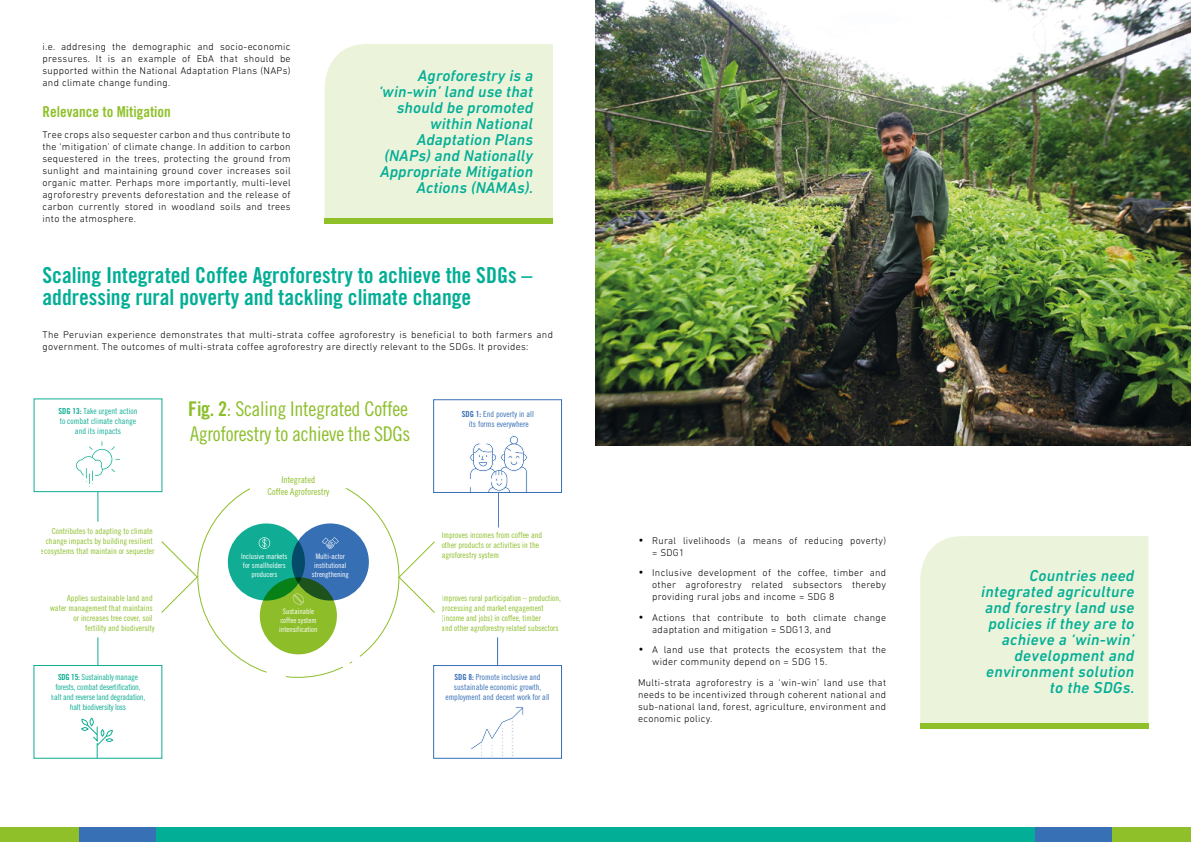
<style>
.page{position:relative;width:1191px;height:842px;background:#fff}
.page>*{position:absolute;margin:0;border:0;box-sizing:border-box;transform-origin:0 0}
.t1{font:22px/22px "Trade Gothic LT Std Bd Cn 20";color:#02ae95}
.t2{font:20.2px/24.3px "Trade Gothic Cond Eighteen";letter-spacing:-.015em;color:#8dbe2a}
.t3{font:italic 500 16px/16px "DIN Next LT Pro";letter-spacing:.01em;color:#02ae95;text-align:right}
.t4{font:15px "Trade Gothic LT Std Bd Cn 20";color:#8fc029}
.t5{font:300 10px/12px "DIN Next LT Pro";letter-spacing:.03em;color:#000;text-align:justify}
.t6{font:9.4px/11.3px "Trade Gothic Cond Eighteen";color:#8dbe2a;text-align:center}
.t7{font:8.4px/10.1px "Trade Gothic Cond Eighteen";color:#8dbe2a}
.t8{font:8.4px/10.1px "Trade Gothic Cond Eighteen";color:#376fb5;text-align:center}
.t9{font:8.4px/10.1px "Trade Gothic Cond Eighteen";letter-spacing:-.025em;color:#10ad94;text-align:center}
.t10{font:8.4px/10.1px "Trade Gothic Cond Eighteen";color:#10ad94;text-align:center}
.t11{font:7.5px/9px "Trade Gothic Cond Eighteen";color:#fff;text-align:center}
.s1{font-family:"Trade Gothic Bold Cond Twenty"}
.s2{font-family:"Swiss 721 BT";font-weight:500}
</style>
<div class="page">
<div style="left:0;top:828px;width:1191px;height:14px;background:#02ae95"></div>
<div style="left:1111px;top:828px;width:80px;height:14px;background:#8fc029"></div>
<div style="left:0;top:828px;width:79px;height:14px;background:#8fc029"></div>
<div style="left:1034px;top:828px;width:77px;height:14px;background:#3870b6"></div>
<div style="left:79px;top:828px;width:77px;height:14px;background:#3870b6"></div>
<img style="left:595px;top:0;width:596px;height:445px">
<div style="left:325px;top:44px;width:228px;height:174px;background:#ebf3db"></div>
<div style="left:325px;top:218px;width:228px;height:6px;background:#8fc029"></div>
<div style="left:920px;top:536px;width:228px;height:187px;background:#ebf3db"></div>
<div style="left:920px;top:723px;width:228px;height:6px;background:#8fc029"></div>
<svg style="left:285px;top:673px;width:44px;height:5px"></svg>
<svg style="left:198px;top:487px;width:200px;height:186px"></svg>
<div style="left:260px;top:577px;width:77px;height:77px;background:#8dbe2a;border-radius:50%"></div>
<svg style="left:293px;top:593px;width:11px;height:12px"></svg>
<div style="left:228px;top:523px;width:77px;height:77px;background:#10ad94;border-radius:50%"></div>
<svg style="left:259px;top:537px;width:11px;height:12px"></svg>
<svg style="left:292px;top:523px;width:77px;height:77px;fill:#376fb5"></svg>
<svg style="left:322px;top:537px;width:17px;height:12px"></svg>
<div style="left:250px;top:463px;width:96px;height:30px;background:#fff"></div>
<svg style="left:398px;top:541px;width:37px;height:72px"></svg>
<svg style="left:497px;top:637px;width:1px;height:28px"></svg>
<hr style="left:498px;top:492px;width:1px;height:35px;background:#376fb5">
<div style="left:433px;top:665px;width:129px;height:94px;border:1px solid #376fb5"></div>
<svg style="left:469px;top:435px;width:59px;height:59px"></svg>
<div style="left:433px;top:399px;width:129px;height:94px;border:1px solid #376fb5"></div>
<svg style="left:470px;top:706px;width:54px;height:51px"></svg>
<svg style="left:161px;top:541px;width:37px;height:72px"></svg>
<svg style="left:98px;top:637px;width:1px;height:28px"></svg>
<hr style="left:98px;top:492px;width:1px;height:30px;background:#10ad94">
<div style="left:34px;top:665px;width:128px;height:93px;border:1px solid #10ad94"></div>
<svg style="left:81px;top:717px;width:32px;height:41px"></svg>
<svg style="left:76px;top:441px;width:44px;height:46px"></svg>
<p class="t5" style="left:43px;top:41px;width:250px">i.e. addresing the demographic and socio-economic pressures. It is an example of EbA that should be supported within the National Adaptation Plans (NAPs) and climate change funding.</p>
<h3 class="t4" style="left:43px;top:103px;width:130px">Relevance to Mitigation</h3>
<p class="t5" style="left:43px;top:128px;width:250px">Tree crops also sequester carbon and thus contribute to the ‘mitigation’ of climate change. In addition to carbon sequestered in the trees, protecting the ground from sunlight and maintaining ground cover increases soil organic matter. Perhaps more importantly, multi-level agroforestry prevents deforestation and the release of carbon currently stored in woodland soils and trees into the atmosphere.</p>
<h3 class="t3" style="left:379px;top:67px;width:156px">Agroforestry is a ‘win-win’ land use that should be promoted within National<br>Adaptation Plans (NAPs) and Nationally<br>Appropriate Mitigation<br>Actions (NAMAs).</h3>
<h1 class="t1" style="left:43px;top:264px;width:491px">Scaling Integrated Coffee Agroforestry to achieve the SDGs – addressing rural poverty and tackling climate change</h1>
<p class="t5" style="left:43px;top:328px;width:512px">The Peruvian experience demonstrates that multi-strata coffee agroforestry is beneficial to both farmers and government. The outcomes of multi-strata coffee agroforestry are directly relevant to the SDGs. It provides:</p>
<p class="t10" style="left:58px;top:406px;width:81px"><span class="s1">SDG 13:</span> Take urgent action to combat climate change and its impacts</p>
<h2 class="t2" style="left:188px;top:397px;width:223px"><span class="s1">Fig. 2</span>: Scaling Integrated Coffee<br>Agroforestry to achieve the SDGs</h2>
<p class="t8" style="left:462px;top:409px;width:74px"><span class="s1">SDG 1:</span> End poverty in all its forms everywhere</p>
<p class="t6" style="left:267px;top:474px;width:64px">Integrated<br>Coffee Agroforestry</p>
<p class="t7" style="left:41px;top:525px;width:115px;text-align:right">Contributes to adapting to climate change impacts by building resilient ecosystems that maintain or sequester</p>
<p class="t7" style="left:50px;top:592px;width:106px;text-align:right">Applies sustainable land and<br>water management that maintains or increases tree cover, soil<br>fertility and biodiversity</p>
<p class="t11" style="left:241px;top:552px;width:48px">Inclusive markets for smallholders producers</p>
<p class="t11" style="left:312px;top:552px;width:38px">Multi-actor institutional strengthening</p>
<p class="t11" style="left:279px;top:607px;width:40px">Sustainable coffee system intensification</p>
<p class="t7" style="left:442px;top:530px;width:102px">Improves incomes from coffee and other products or activities in the agroforestry system</p>
<p class="t7" style="left:442px;top:592px;width:121px">Improves rural participation – production, processing and market engagement (income and jobs) in coffee, timber<br>and other agroforestry related subsectors</p>
<p class="t9" style="left:51px;top:672px;width:96px"><span class="s1">SDG 15:</span> Sustainably manage forests, combat desertification, halt and reverse land degradation, halt biodiversity loss</p>
<p class="t8" style="left:445px;top:672px;width:106px"><span class="s1">SDG 8:</span> Promote inclusive and sustainable economic growth, employment and decent work for all</p>
<p class="t5" style="left:652px;top:534px;width:235px;text-indent:-14px"><span class="s2">•</span> Rural livelihoods (a means of reducing poverty) = SDG1</p>
<p class="t5" style="left:652px;top:567px;width:235px;text-indent:-14px"><span class="s2">•</span> Inclusive development of the coffee, timber and other agroforestry related subsectors thereby providing rural jobs and income = SDG 8</p>
<p class="t5" style="left:652px;top:611px;width:235px;text-indent:-14px"><span class="s2">•</span> Actions that contribute to both climate change adaptation and mitigation = SDG13, and</p>
<p class="t5" style="left:652px;top:644px;width:235px;text-indent:-14px"><span class="s2">•</span> A land use that protects the ecosystem that the wider community depend on = SDG 15.</p>
<p class="t5" style="left:638px;top:676px;width:250px">Multi-strata agroforestry is a ‘win-win’ land use that needs to be incentivized through coherent national and sub-national land, forest, agriculture, environment and economic policy.</p>
<h3 class="t3" style="left:981px;top:568px;width:155px">Countries need integrated agriculture and forestry land use policies if they are to achieve a ‘win-win’ development and environment solution to the SDGs.</h3>
</div>
